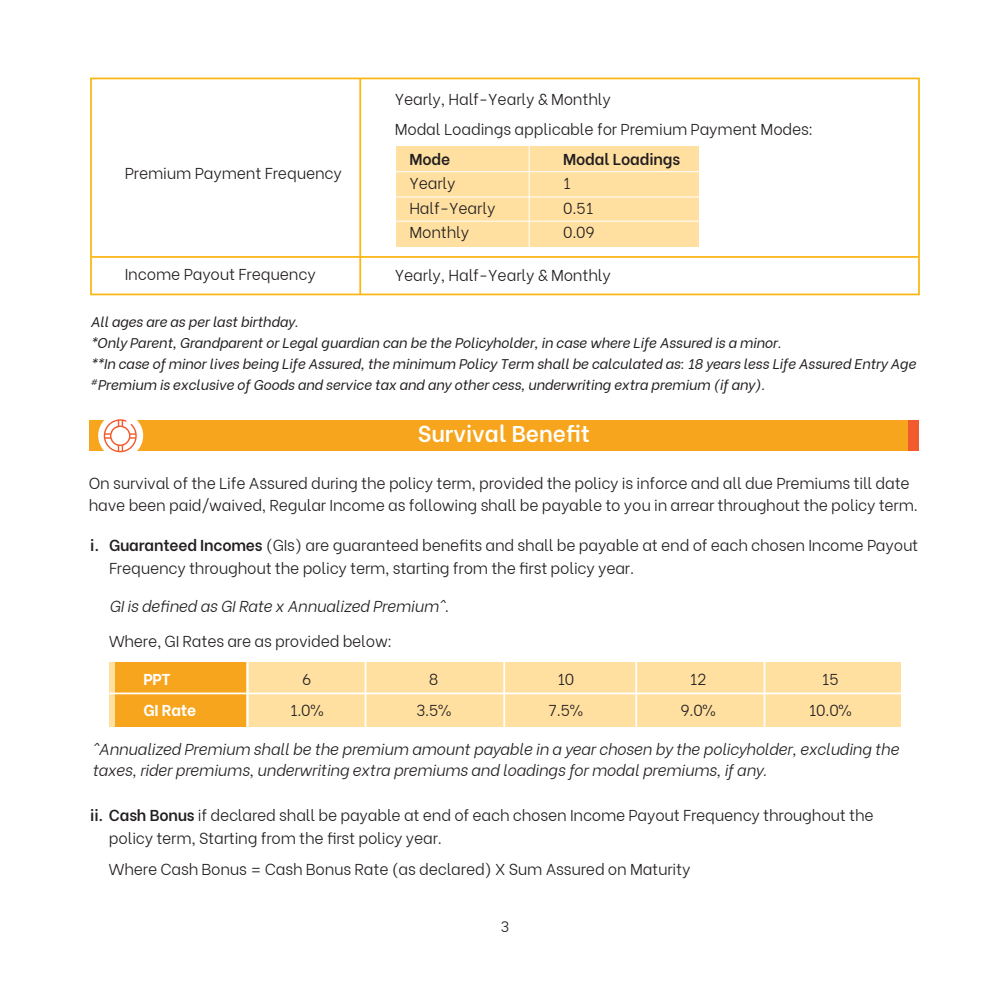
<style>
.page{position:relative;width:1008px;height:1008px;background:#fff}
.page>*{position:absolute;margin:0;border:0;box-sizing:border-box;transform-origin:0 0}
.t1{font:600 22.75px "Be Vietnam";color:#fff}
.t2{font:300 15.75px/31.5px "Be Vietnam";letter-spacing:-.015em;color:#231f20}
.t3{font:italic 300 15.75px/21px "Be Vietnam";letter-spacing:-.015em;color:#231f20}
.t4{font:600 15.75px "Be Vietnam";letter-spacing:-.01em;color:#231f20}
.t5{font:700 15.75px/31.5px "Be Vietnam";letter-spacing:-.015em;color:#fff}
.t6{font:300 14.88px "Be Vietnam";color:#231f20}
.t7{font:italic 14px/21px "Be Vietnam";letter-spacing:-.01em;color:#231f20}
.s1{font-weight:600}
</style>
<div class="page">
<div style="left:90px;top:78px;width:830px;height:217px;border:2px solid #fcb614"></div>
<div style="left:396px;top:147px;width:302px;height:100px;background:#ffe0a1"></div>
<div style="left:109px;top:663px;width:791px;height:64px;background:#ffe0a1"></div>
<div style="left:116px;top:663px;width:130px;height:64px;background:#f7a51d"></div>
<hr style="left:388px;top:171px;width:316px;height:1px;background:#fff">
<hr style="left:388px;top:197px;width:316px;height:1px;background:#fff">
<hr style="left:388px;top:221px;width:316px;height:1px;background:#fff">
<div style="left:89px;top:420px;width:830px;height:31px;background:#f7a51d"></div>
<hr style="left:529px;top:144px;width:1px;height:108px;background:#fff">
<hr style="left:359px;top:79px;width:2px;height:216px;background:#fcb614">
<hr style="left:92px;top:256px;width:826px;height:2px;background:#fcb614">
<hr style="left:98px;top:693px;width:809px;height:1px;background:#fff">
<hr style="left:247px;top:662px;width:2px;height:67px;background:#fff">
<hr style="left:365px;top:662px;width:1px;height:67px;background:#fff">
<hr style="left:503px;top:662px;width:2px;height:67px;background:#fff">
<hr style="left:635px;top:662px;width:2px;height:67px;background:#fff">
<hr style="left:764px;top:662px;width:1px;height:67px;background:#fff">
<div style="left:98px;top:413px;width:45px;height:45px;background:#fff;border-radius:50%"></div>
<svg style="left:104px;top:419px;width:33px;height:33px"></svg>
<div style="left:908px;top:420px;width:11px;height:31px;background:#f15b2d"></div>
<p class="t2" style="left:125px;top:156px;width:219px">Premium Payment Frequency</p>
<p class="t2" style="left:395px;top:82px;width:420px;line-height:30.4px">Yearly, Half-Yearly &amp; Monthly<br>Modal Loadings applicable for Premium Payment Modes:</p>
<p class="t4" style="left:409px;top:146px;width:42px">Mode</p>
<p class="t2" style="left:409px;top:169px;width:88px;line-height:24.5px">Yearly<br>Half-Yearly<br>Monthly</p>
<p class="t4" style="left:563px;top:146px;width:119px">Modal Loadings</p>
<p class="t2" style="left:563px;top:169px;width:33px;line-height:24.5px">1<br>0.51<br>0.09</p>
<p class="t2" style="left:395px;top:258px;width:218px">Yearly, Half-Yearly &amp; Monthly</p>
<p class="t2" style="left:125px;top:257px;width:193px">Income Payout Frequency</p>
<p class="t7" style="left:90px;top:310px;width:827px">All ages are as per last birthday.<br>*Only Parent, Grandparent or Legal guardian can be the Policyholder, in case where Life Assured is a minor.<br>**In case of minor lives being Life Assured, the minimum Policy Term shall be calculated as: 18 years less Life Assured Entry Age <sup>#</sup>Premium is exclusive of Goods and service tax and any other cess, underwriting extra premium (if any).</p>
<h1 class="t1" style="left:418px;top:415px;width:174px">Survival Benefit</h1>
<p class="t2" style="left:89px;top:470px;width:831px;line-height:22.8px">On survival of the Life Assured during the policy term, provided the policy is inforce and all due Premiums till date have been paid/waived, Regular Income as following shall be payable to you in arrear throughout the policy term.</p>
<p class="t2" style="left:109px;top:532px;width:811px;line-height:22.8px"><span class="s1">Guaranteed Incomes</span> (GIs) are guaranteed benefits and shall be payable at end of each chosen Income Payout<br>Frequency throughout the policy term, starting from the first policy year.</p>
<p class="t3" style="left:109px;top:594px;width:341px">GI is defined as GI Rate x Annualized Premium^.</p>
<p class="t2" style="left:109px;top:624px;width:285px">Where, GI Rates are as provided below:</p>
<p class="t5" style="left:143px;top:662px;width:54px">PPT<br>GI Rate</p>
<p class="t2" style="left:290px;top:662px;width:35px;text-align:center">6<br>1.0%</p>
<p class="t2" style="left:416px;top:662px;width:37px;text-align:center">8<br>3.5%</p>
<p class="t2" style="left:549px;top:662px;width:36px;text-align:center">10<br>7.5%</p>
<p class="t2" style="left:680px;top:662px;width:37px;text-align:center">12<br>9.0%</p>
<p class="t2" style="left:809px;top:662px;width:44px;text-align:center">15<br>10.0%</p>
<p class="t3" style="left:92px;top:737px;width:808px">^Annualized Premium shall be the premium amount payable in a year chosen by the policyholder, excluding the taxes, rider premiums, underwriting extra premiums and loadings for modal premiums, if any.</p>
<p class="t4" style="left:90px;top:532px;width:10px">i.</p>
<p class="t2" style="left:109px;top:802px;width:766px;line-height:22.8px;text-indent:-19px"><span class="s1">ii. Cash Bonus</span> if declared shall be payable at end of each chosen Income Payout Frequency throughout the policy term, Starting from the first policy year.</p>
<p class="t2" style="left:109px;top:852px;width:583px">Where Cash Bonus = Cash Bonus Rate (as declared) X Sum Assured on Maturity</p>
<p class="t6" style="left:500px;top:914px;width:10px">3</p>
</div>
